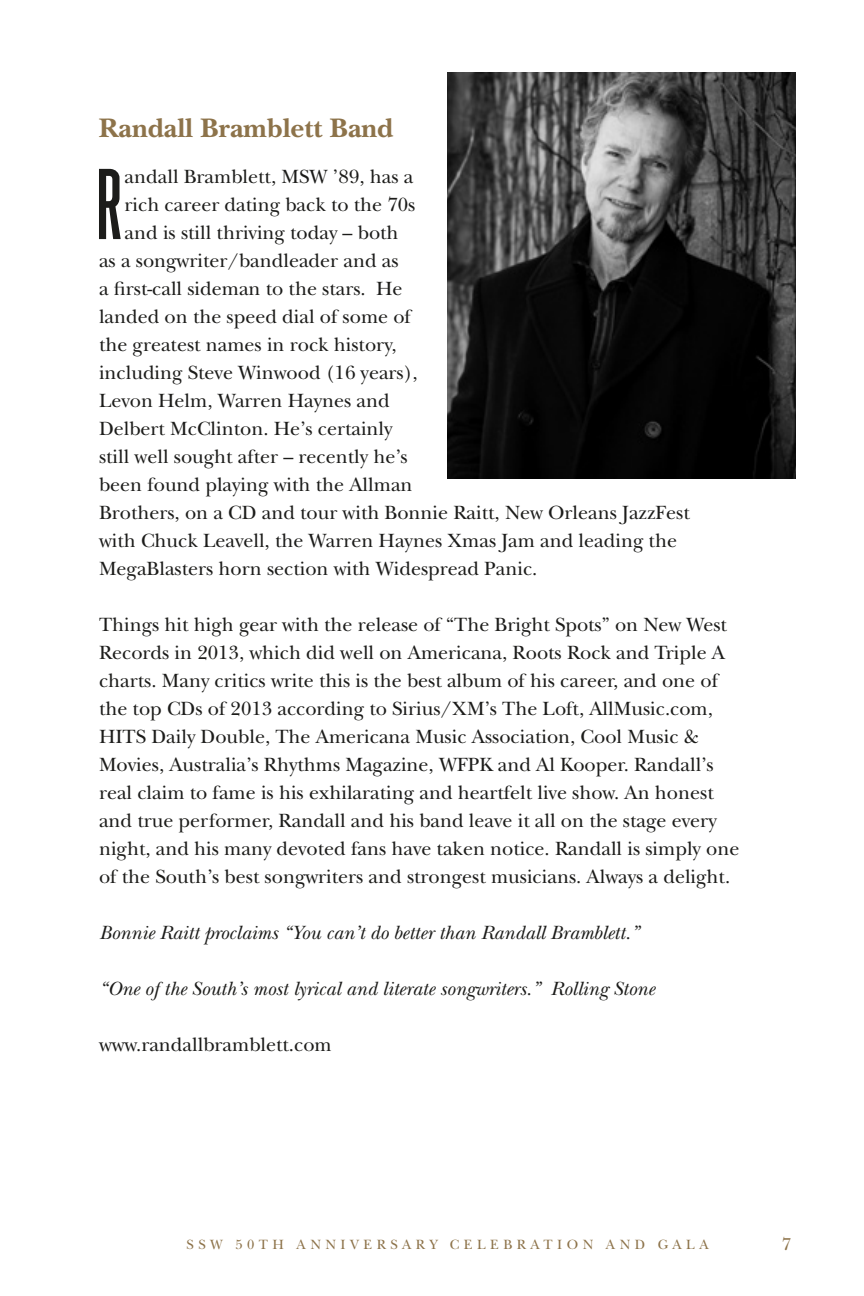
<style>
.page{position:relative;width:864px;height:1296px;background:#fff}
.page>*{position:absolute;margin:0;border:0;box-sizing:border-box;transform-origin:0 0}
.t1{font:97.8px "Lenox Hill Ex Cond Four";color:#1c1c1a}
.t2{font:700 28px "New Baskerville";color:#8d734a}
.t3{font:20px/28px "New Baskerville";color:#1c1c1a}
.t4{font:italic 20px "New Baskerville";color:#1c1c1a}
.t5{font:18px "New Baskerville";color:#8d734a}
.t6{font:14px "New Baskerville";letter-spacing:.32em;color:#8d734a}
</style>
<div class="page">
<img style="left:448px;top:72px;width:347px;height:406px">
<h2 class="t2" style="left:99px;top:112px;width:296px">Randall Bramblett Band</h2>
<h1 class="t1" style="left:95px;top:147px;width:31px">R</h1>
<p class="t3" style="left:125px;top:163px;width:290px">andall Bramblett, MSW ’89, has a</p>
<p class="t3" style="left:125px;top:191px;width:292px">rich career dating back to the 70s</p>
<p class="t3" style="left:125px;top:219px;width:276px">and is still thriving today – both</p>
<p class="t3" style="left:99px;top:247px;width:301px">as a songwriter/bandleader and as</p>
<p class="t3" style="left:99px;top:275px;width:305px">a first-call sideman to the stars. He</p>
<p class="t3" style="left:99px;top:303px;width:314px">landed on the speed dial of some of</p>
<p class="t3" style="left:99px;top:331px;width:299px">the greatest names in rock history,</p>
<p class="t3" style="left:99px;top:359px;width:320px">including Steve Winwood (16 years),</p>
<p class="t3" style="left:99px;top:387px;width:292px">Levon Helm, Warren Haynes and</p>
<p class="t3" style="left:99px;top:415px;width:295px">Delbert McClinton. He’s certainly</p>
<p class="t3" style="left:99px;top:443px;width:310px">still well sought after – recently he’s</p>
<p class="t3" style="left:99px;top:471px;width:315px">been found playing with the Allman</p>
<p class="t3" style="left:99px;top:499px;width:592px">Brothers, on a CD and tour with Bonnie Raitt, New Orleans JazzFest</p>
<p class="t3" style="left:99px;top:527px;width:580px">with Chuck Leavell, the Warren Haynes Xmas Jam and leading the</p>
<p class="t3" style="left:99px;top:555px;width:440px">MegaBlasters horn section with Widespread Panic.</p>
<p class="t3" style="left:99px;top:611px;width:642px">Things hit high gear with the release of “The Bright Spots” on New West Records in 2013, which did well on Americana, Roots Rock and Triple A charts. Many critics write this is the best album of his career, and one of the top CDs of 2013 according to Sirius/XM’s The Loft, AllMusic.com, HITS Daily Double, The Americana Music Association, Cool Music &amp; Movies, Australia’s Rhythms Magazine, WFPK and Al Kooper. Randall’s real claim to fame is his exhilarating and heartfelt live show. An honest and true performer, Randall and his band leave it all on the stage every night, and his many devoted fans have taken notice. Randall is simply one of the South’s best songwriters and strongest musicians. Always a delight.</p>
<p class="t4" style="left:99px;top:921px;width:542px">Bonnie Raitt proclaims “You can’t do better than Randall Bramblett.”</p>
<p class="t4" style="left:99px;top:977px;width:557px">“One of the South’s most lyrical and literate songwriters.” Rolling Stone</p>
<p class="t3" style="left:99px;top:1031px;width:234px">www.randallbramblett.com</p>
<p class="t6" style="left:187px;top:1236px;width:524px">SSW 50th Anniversa ry Celebration and Gala</p>
<p class="t5" style="left:782px;top:1234px;width:11px">7</p>
</div>
